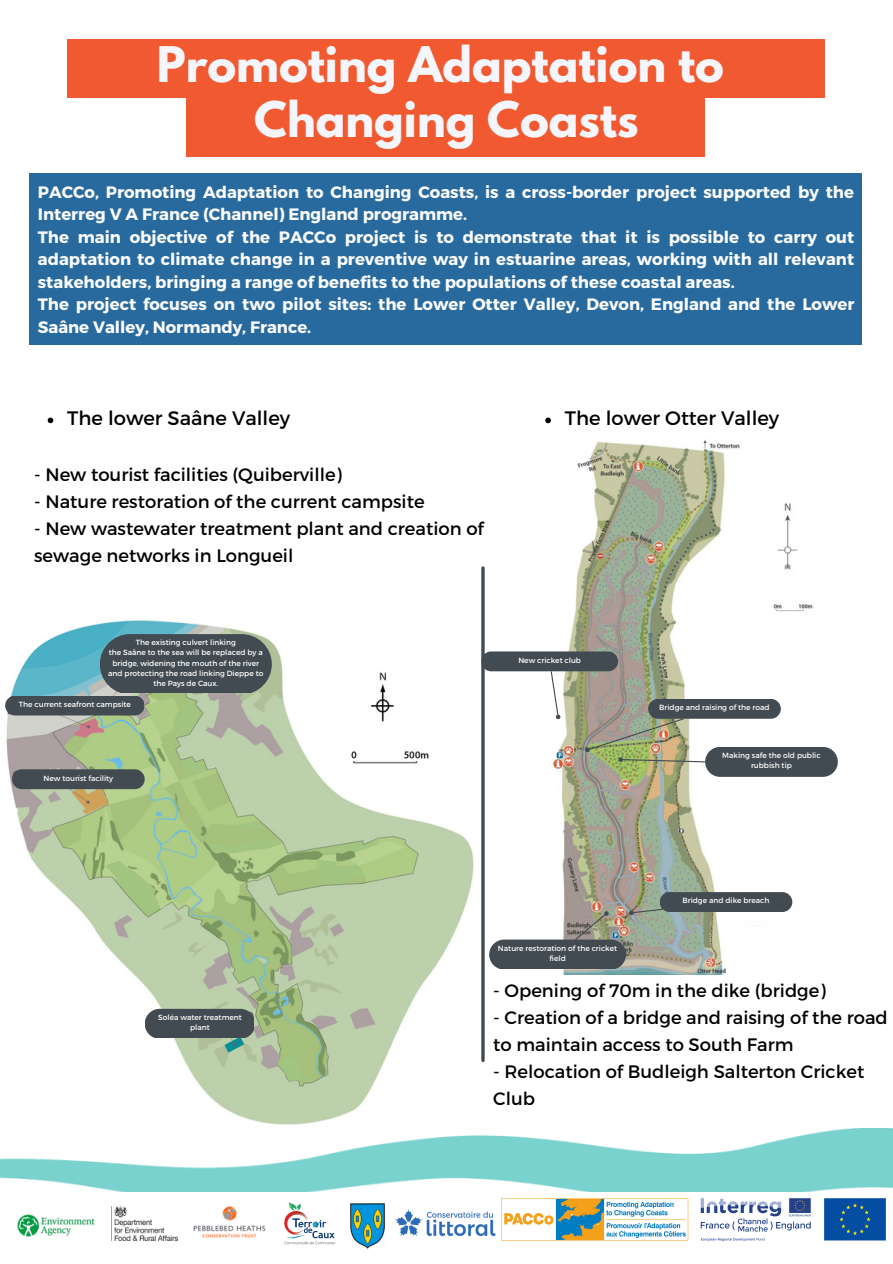
<style>
.page{position:relative;width:893px;height:1264px;background:#fff}
.page>*{position:absolute;margin:0;border:0;box-sizing:border-box;transform-origin:0 0}
.t1{font:700 43.5px/55.1px "League Spartan";color:#f4f6fc;text-align:center}
.t2{font:19.5px "Montserrat";color:#000}
.t3{font:18px/27px "Montserrat";color:#000}
.t4{font:700 16.5px/22.5px "Montserrat";color:#fbfcfd}
.t5{font:7.5px/10.1px "Montserrat";color:#fff;text-align:center}
</style>
<div class="page">
<img style="left:6px;top:620px;width:476px;height:505px">
<svg style="left:100px;top:634px;width:171px;height:58px;background:#475257"></svg>
<svg style="left:5px;top:681px;width:5px;height:47px"></svg>
<div style="left:5px;top:695px;width:138px;height:20px;background:#424b51;border-radius:10px"></div>
<div style="left:12px;top:769px;width:133px;height:20px;background:#424b51;border-radius:10px"></div>
<svg style="left:145px;top:1008px;width:108px;height:30px;background:#4b5459"></svg>
<img style="left:501px;top:1198px;width:385px;height:44px">
<img style="left:193px;top:1206px;width:73px;height:32px">
<img style="left:17px;top:1214px;width:78px;height:23px">
<img style="left:114px;top:1206px;width:64px;height:33px">
<img style="left:350px;top:1203px;width:35px;height:45px">
<img style="left:394px;top:1208px;width:101px;height:28px">
<img style="left:284px;top:1202px;width:51px;height:43px">
<div style="left:67px;top:39px;width:757px;height:59px;background:#f15a30"></div>
<div style="left:186px;top:94px;width:519px;height:62px;background:#f15a30"></div>
<img style="left:521px;top:440px;width:292px;height:534px">
<div style="left:731px;top:627px;width:161px;height:297px;background:#fdfefd"></div>
<hr style="left:481px;top:568px;width:3px;height:492px;background:#424b51">
<img style="left:0;top:1128px;width:892px;height:63px">
<div style="left:30px;top:173px;width:832px;height:171px;background:#296a9e"></div>
<div style="left:648px;top:699px;width:132px;height:19px;background:#424b51;border-radius:10px"></div>
<div style="left:659px;top:892px;width:133px;height:20px;background:#424b51;border-radius:10px"></div>
<div style="left:489px;top:939px;width:137px;height:29px;background:#424b51;border-radius:15px"></div>
<div style="left:481px;top:651px;width:137px;height:20px;background:#424b51;border-radius:10px"></div>
<svg style="left:550px;top:671px;width:11px;height:49px"></svg>
<svg style="left:574px;top:909px;width:36px;height:31px"></svg>
<svg style="left:628px;top:908px;width:36px;height:8px"></svg>
<div style="left:705px;top:747px;width:132px;height:29px;background:#424b51;border-radius:15px"></div>
<img style="left:583px;top:717px;width:123px;height:46px">
<svg style="left:48px;top:417px;width:5px;height:6px"></svg>
<svg style="left:545px;top:417px;width:6px;height:6px"></svg>
<h1 class="t1" style="left:157px;top:43px;width:568px">Promoting Adaptation to<br>Changing Coasts</h1>
<p class="t4" style="left:38px;top:180px;width:818px">PACCo, Promoting Adaptation to Changing Coasts, is a cross-border project supported by the Interreg V A France (Channel) England programme.<br>The main objective of the PACCo project is to demonstrate that it is possible to carry out adaptation to climate change in a preventive way in estuarine areas, working with all relevant stakeholders, bringing a range of benefits to the populations of these coastal areas.<br>The project focuses on two pilot sites: the Lower Otter Valley, Devon, England and the Lower Saâne Valley, Normandy, France.</p>
<p class="t2" style="left:67px;top:406px;width:224px">The lower Saâne Valley</p>
<p class="t2" style="left:565px;top:406px;width:216px">The lower Otter Valley</p>
<p class="t3" style="left:34px;top:460px;width:309px">- New tourist facilities (Quiberville)</p>
<p class="t3" style="left:34px;top:486px;width:392px">- Nature restoration of the current campsite</p>
<p class="t3" style="left:34px;top:513px;width:451px">- New wastewater treatment plant and creation of sewage networks in Longueil</p>
<p class="t5" style="left:108px;top:637px;width:157px">The existing culvert linking<br>the Saâne to the sea will be replaced by a bridge, widening the mouth of the river and protecting the road linking Dieppe to the Pays de Caux.</p>
<p class="t5" style="left:19px;top:698px;width:114px">The current seafront campsite</p>
<p class="t5" style="left:43px;top:772px;width:71px">New tourist facility</p>
<p class="t5" style="left:158px;top:1012px;width:85px">Soléa water treatment plant</p>
<p class="t5" style="left:518px;top:654px;width:64px">New cricket club</p>
<p class="t5" style="left:659px;top:702px;width:112px">Bridge and raising of the road</p>
<p class="t5" style="left:722px;top:750px;width:100px">Making safe the old public rubbish tip</p>
<p class="t5" style="left:498px;top:942px;width:121px">Nature restoration of the cricket field</p>
<p class="t5" style="left:682px;top:895px;width:89px">Bridge and dike breach</p>
<p class="t3" style="left:493px;top:975px;width:334px">- Opening of 70m in the dike (bridge)</p>
<p class="t3" style="left:493px;top:1002px;width:396px">- Creation of a bridge and raising of the road to maintain access to South Farm</p>
<p class="t3" style="left:493px;top:1056px;width:372px">- Relocation of Budleigh Salterton Cricket<br>Club</p>
</div>
